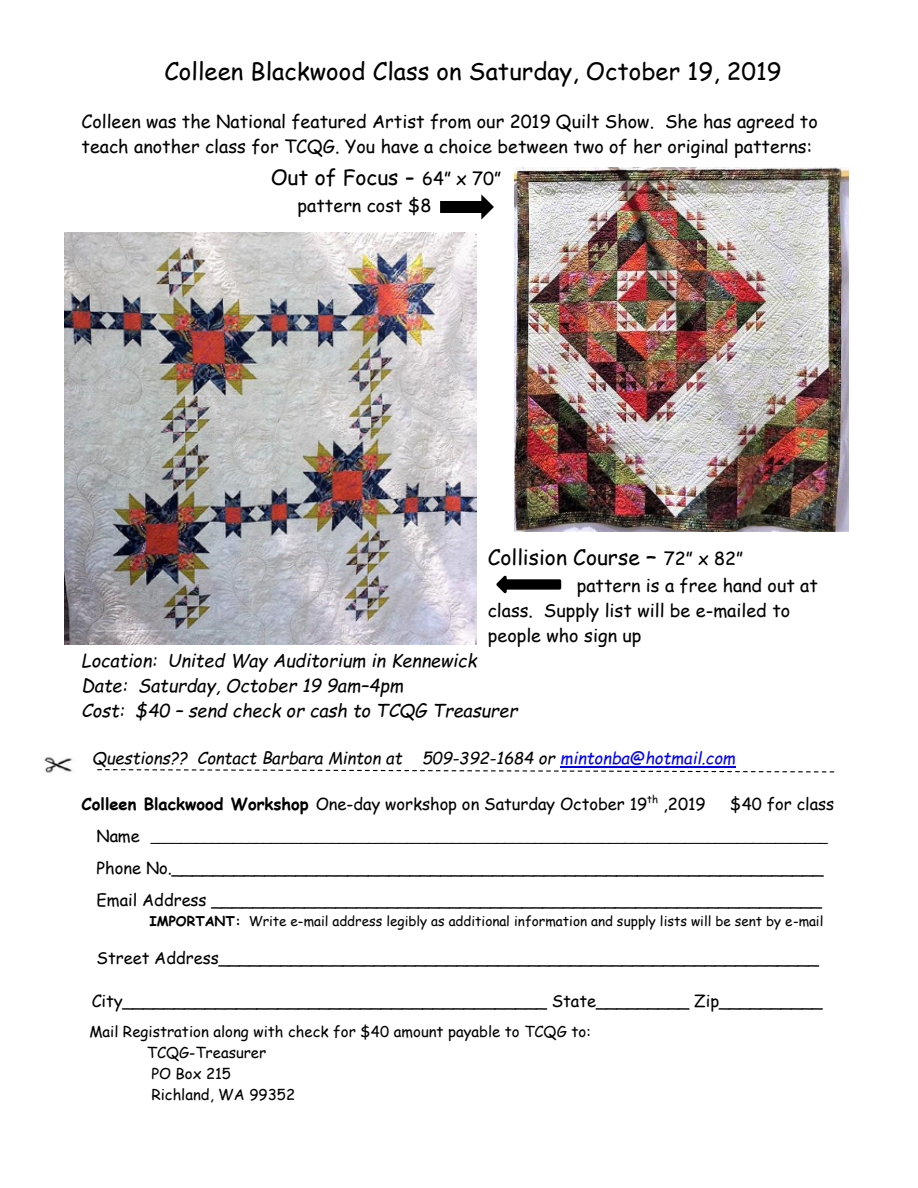
<style>
.page{position:relative;width:918px;height:1188px;background:#fff}
.page>*{position:absolute;margin:0;border:0;box-sizing:border-box;transform-origin:0 0}
.t1{font:24px "Comic Sans MS";color:#000}
.t2{font:21px "Comic Sans MS";color:#000}
.t3{font:18px/25px "Comic Sans MS";color:#000}
.t4{font:italic 18px/25px "Comic Sans MS";color:#000}
.t5{font:16.5px/31.8px "Comic Sans MS";color:#000}
.t6{font:italic 16.5px "Comic Sans MS";color:#000}
.t7{font:15px/21px "Comic Sans MS";color:#000}
.t8{font:13.5px "Comic Sans MS";color:#000}
.t9{font:12px "Comic Sans MS";color:#000}
.s1{font-size:24px}
.s2{font-size:18px}
.s3{color:#00f}
.s4{font-weight:700}
.s5{font-size:16.5px}
</style>
<div class="page">
<hr style="left:560px;top:766px;width:175px;height:1px;background:#00f">
<svg style="left:97px;top:769px;width:738px;height:4px"></svg>
<img style="left:44px;top:757px;width:29px;height:16px">
<img style="left:515px;top:168px;width:334px;height:364px">
<svg style="left:440px;top:194px;width:54px;height:26px"></svg>
<svg style="left:496px;top:575px;width:66px;height:19px"></svg>
<img style="left:65px;top:233px;width:411px;height:412px">
<p class="t1" style="left:164px;top:54px;width:619px">Colleen Blackwood Class on Saturday, October 19, 2019</p>
<p class="t3" style="left:82px;top:108px;width:738px">Colleen was the National featured Artist from our 2019 Quilt Show. She has agreed to teach another class for TCQG. You have a choice between two of her original patterns:</p>
<p class="t2" style="left:271px;top:162px;width:232px">Out of Focus <span class="s1">-</span> <span class="s2">64” x 70”</span></p>
<p class="t3" style="left:298px;top:192px;width:135px">pattern cost $8</p>
<p class="t2" style="left:488px;top:542px;width:257px">Collision Course <span class="s1">–</span> <span class="s2">72” x 82”</span></p>
<p class="t3" style="left:488px;top:572px;width:332px;text-indent:89px">pattern is a free hand out at class. Supply list will be e-mailed to people who sign up</p>
<p class="t4" style="left:82px;top:647px;width:438px">Location: United Way Auditorium in Kennewick<br>Date: Saturday, October 19 9am–4pm<br>Cost: $40 – send check or cash to TCQG Treasurer</p>
<p class="t6" style="left:92px;top:746px;width:645px">Questions?? Contact Barbara Minton at 509-392-1684 or <span class="s3">mintonba@hotmail.com</span></p>
<p class="t5" style="left:82px;top:787px;width:625px"><span class="s4">Colleen Blackwood Workshop</span> One-day workshop on Saturday October 19<sup>th</sup> ,2019</p>
<p class="t5" style="left:730px;top:787px;width:105px">$40 for class</p>
<p class="t9" style="left:97px;top:829px;width:733px"><span class="s5">Name</span> __________________________________________________________________________________________</p>
<p class="t5" style="left:97px;top:851px;width:729px">Phone No._______________________________________________________________<br>Email Address ___________________________________________________________</p>
<p class="t8" style="left:149px;top:911px;width:675px"><span class="s4">IMPORTANT:</span> Write e-mail address legibly as additional information and supply lists will be sent by e-mail</p>
<p class="t5" style="left:97px;top:942px;width:724px">Street Address__________________________________________________________</p>
<p class="t5" style="left:92px;top:985px;width:732px">City_________________________________________ State_________ Zip__________</p>
<p class="t7" style="left:147px;top:1021px;width:445px;text-indent:-58px">Mail Registration along with check for $40 amount payable to TCQG to:<br>TCQG-Treasurer<br>PO Box 215<br>Richland, WA 99352</p>
</div>
